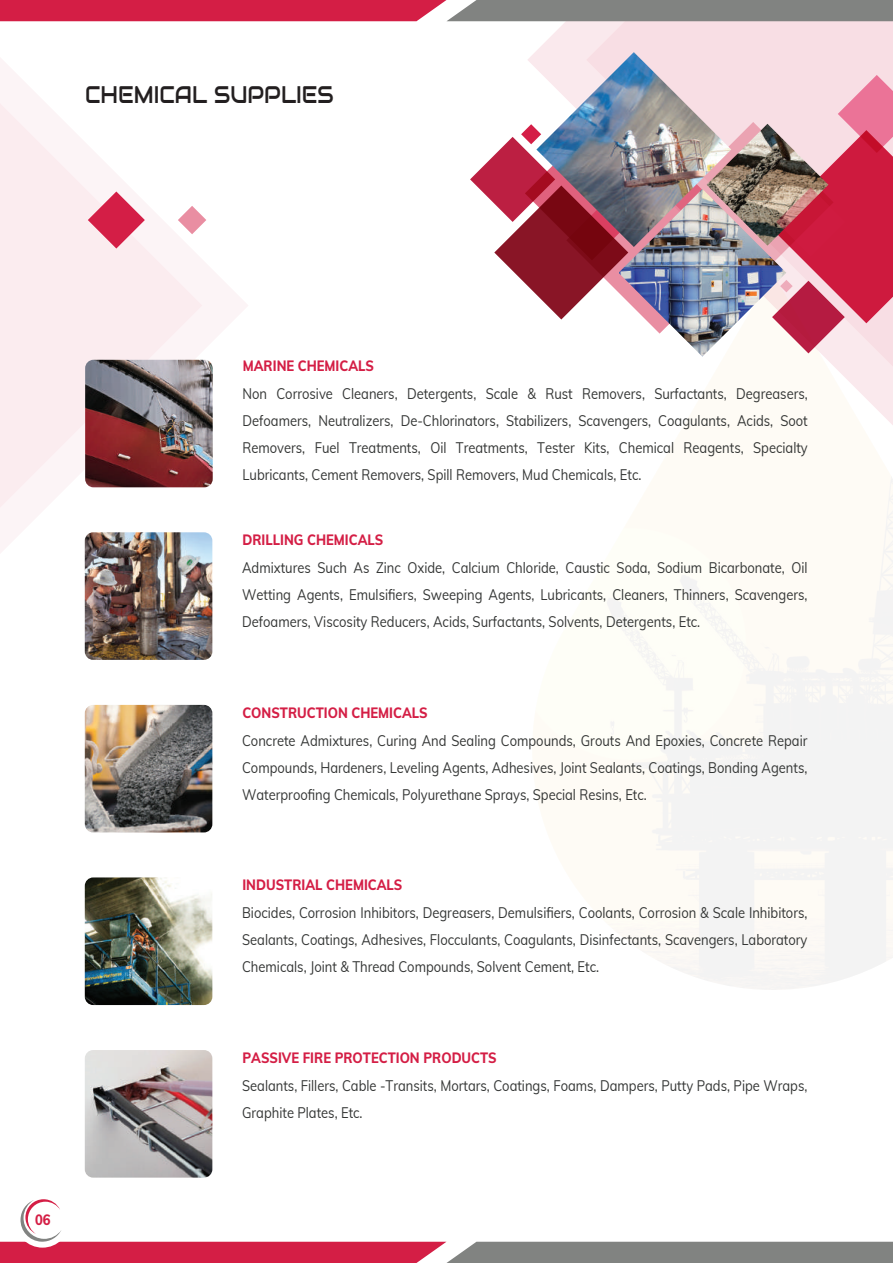
<style>
.page{position:relative;width:893px;height:1263px;background:#fff}
.page>*{position:absolute;margin:0;border:0;box-sizing:border-box;transform-origin:0 0}
.t1{font:24px "Audiowide";color:#231f20;scale:.86 1}
.t2{font:15px/27px "Muli";color:#333534;text-align:justify;scale:.86 1}
.t3{font:800 15px "Muli";color:#d41e45;scale:.86 1}
</style>
<div class="page">
<svg style="left:527px;top:21px;width:366px;height:426px"></svg>
<svg style="left:586px;top:21px;width:307px;height:367px"></svg>
<svg style="left:0;top:21px;width:249px;height:580px"></svg>
<svg style="left:0;top:56px;width:202px;height:499px"></svg>
<img style="left:536px;top:52px;width:195px;height:23px">
<img style="left:618px;top:353px;width:168px;height:4px">
<img style="left:470px;top:75px;width:423px;height:278px">
<svg style="left:88px;top:191px;width:57px;height:58px"></svg>
<svg style="left:178px;top:206px;width:28px;height:28px"></svg>
<svg style="left:0;top:0;width:893px;height:21px;background:#ad5668"></svg>
<svg style="left:0;top:1199px;width:893px;height:64px"></svg>
<img style="left:85px;top:360px;width:128px;height:127px">
<img style="left:85px;top:532px;width:127px;height:128px">
<img style="left:85px;top:705px;width:127px;height:127px">
<img style="left:85px;top:877px;width:127px;height:128px">
<img style="left:85px;top:1050px;width:127px;height:127px">
<h1 class="t1" style="left:85px;top:79px;width:291px">CHEMICAL SUPPLIES</h1>
<p class="t3" style="left:35px;top:1208px;width:20px">06</p>
<p class="t3" style="left:243px;top:355px;width:154px">MARINE CHEMICALS</p>
<p class="t2" style="left:242px;top:379px;width:659px">Non Corrosive Cleaners, Detergents, Scale &amp; Rust Removers, Surfactants, Degreasers, Defoamers, Neutralizers, De-Chlorinators, Stabilizers, Scavengers, Coagulants, Acids, Soot Removers, Fuel Treatments, Oil Treatments, Tester Kits, Chemical Reagents, Specialty Lubricants, Cement Removers, Spill Removers, Mud Chemicals, Etc.</p>
<p class="t3" style="left:242px;top:529px;width:165px">DRILLING CHEMICALS</p>
<p class="t2" style="left:242px;top:553px;width:659px">Admixtures Such As Zinc Oxide, Calcium Chloride, Caustic Soda, Sodium Bicarbonate, Oil Wetting Agents, Emulsifiers, Sweeping Agents, Lubricants, Cleaners, Thinners, Scavengers, Defoamers, Viscosity Reducers, Acids, Surfactants, Solvents, Detergents, Etc.</p>
<p class="t3" style="left:242px;top:701px;width:217px">CONSTRUCTION CHEMICALS</p>
<p class="t2" style="left:242px;top:726px;width:659px">Concrete Admixtures, Curing And Sealing Compounds, Grouts And Epoxies, Concrete Repair Compounds, Hardeners, Leveling Agents, Adhesives, Joint Sealants, Coatings, Bonding Agents, Waterproofing Chemicals, Polyurethane Sprays, Special Resins, Etc.</p>
<p class="t3" style="left:242px;top:874px;width:188px">INDUSTRIAL CHEMICALS</p>
<p class="t2" style="left:242px;top:898px;width:659px">Biocides, Corrosion Inhibitors, Degreasers, Demulsifiers, Coolants, Corrosion &amp; Scale Inhibitors, Sealants, Coatings, Adhesives, Flocculants, Coagulants, Disinfectants, Scavengers, Laboratory Chemicals, Joint &amp; Thread Compounds, Solvent Cement, Etc.</p>
<p class="t3" style="left:242px;top:1046px;width:297px">PASSIVE FIRE PROTECTION PRODUCTS</p>
<p class="t2" style="left:242px;top:1071px;width:659px">Sealants, Fillers, Cable -Transits, Mortars, Coatings, Foams, Dampers, Putty Pads, Pipe Wraps,<br>Graphite Plates, Etc.</p>
</div>
